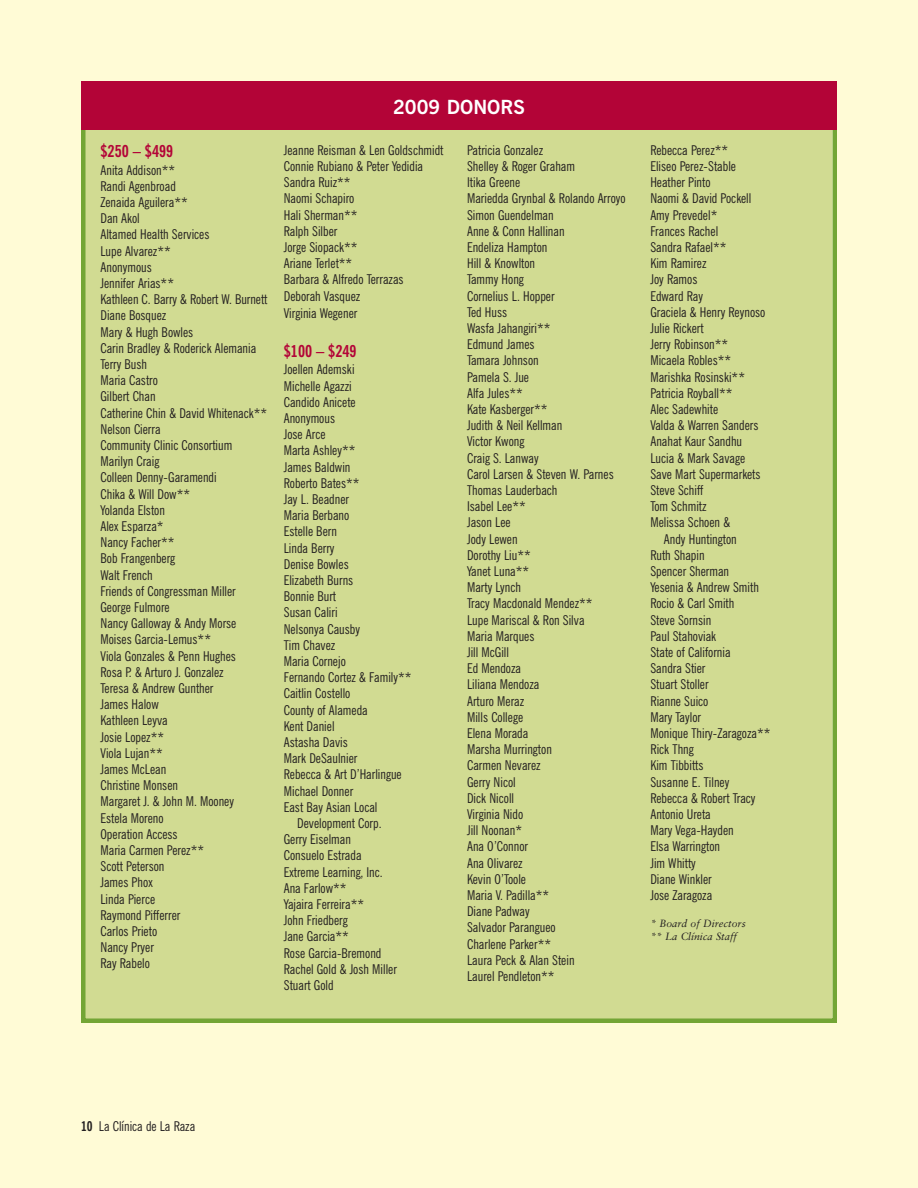
<style>
.page{position:relative;width:918px;height:1188px;background:#fffbd6}
.page>*{position:absolute;margin:0;border:0;box-sizing:border-box;transform-origin:0 0}
.t1{font:700 19.5px "News Gothic BT";color:#fff}
.t2{font:700 condensed 16.5px "News Gothic BT";color:#b30437}
.t3{font:condensed 13.5px/16.2px "News Gothic BT";color:#231f20}
.t4{font:italic 10.5px/12.6px "Sabon";color:#231f20}
.s1{font-weight:700}
</style>
<div class="page">
<div style="left:86px;top:130px;width:746px;height:888px;background:#d1db92"></div>
<div style="left:81px;top:81px;width:756px;height:49px;background:#b30437"></div>
<p class="t2" style="left:100px;top:145px;width:74px">$250 – $499</p>
<p class="t3" style="left:100px;top:163px;width:168px">Anita Addison**<br>Randi Agenbroad<br>Zenaida Aguilera**<br>Dan Akol<br>Altamed Health Services<br>Lupe Alvarez**<br>Anonymous<br>Jennifer Arias**<br>Kathleen C. Barry &amp; Robert W. Burnett<br>Diane Bosquez<br>Mary &amp; Hugh Bowles<br>Carin Bradley &amp; Roderick Alemania<br>Terry Bush<br>Maria Castro<br>Gilbert Chan<br>Catherine Chin &amp; David Whitenack**<br>Nelson Cierra<br>Community Clinic Consortium<br>Marilyn Craig<br>Colleen Denny-Garamendi<br>Chika &amp; Will Dow**<br>Yolanda Elston<br>Alex Esparza*<br>Nancy Facher**<br>Bob Frangenberg<br>Walt French<br>Friends of Congressman Miller<br>George Fulmore<br>Nancy Galloway &amp; Andy Morse<br>Moises Garcia-Lemus**<br>Viola Gonzales &amp; Penn Hughes<br>Rosa P. &amp; Arturo J. Gonzalez<br>Teresa &amp; Andrew Gunther<br>James Halow<br>Kathleen Leyva<br>Josie Lopez**<br>Viola Lujan**<br>James McLean<br>Christine Monsen<br>Margaret J. &amp; John M. Mooney<br>Estela Moreno<br>Operation Access<br>Maria Carmen Perez**<br>Scott Peterson<br>James Phox<br>Linda Pierce<br>Raymond Pifferrer<br>Carlos Prieto<br>Nancy Pryer<br>Ray Rabelo</p>
<h1 class="t1" style="left:393px;top:100px;width:133px">2009 DONORS</h1>
<p class="t3" style="left:284px;top:143px;width:161px">Jeanne Reisman &amp; Len Goldschmidt<br>Connie Rubiano &amp; Peter Yedidia<br>Sandra Ruiz**<br>Naomi Schapiro<br>Hali Sherman**<br>Ralph Silber<br>Jorge Siopack**<br>Ariane Terlet**<br>Barbara &amp; Alfredo Terrazas<br>Deborah Vasquez<br>Virginia Wegener</p>
<p class="t2" style="left:284px;top:345px;width:74px">$100 – $249</p>
<p class="t3" style="left:284px;top:362px;width:72px">Joellen Ademski</p>
<p class="t3" style="left:284px;top:379px;width:70px">Michelle Agazzi</p>
<p class="t3" style="left:284px;top:395px;width:73px">Candido Anicete</p>
<p class="t3" style="left:284px;top:411px;width:53px">Anonymous</p>
<p class="t3" style="left:284px;top:427px;width:43px">Jose Arce</p>
<p class="t3" style="left:284px;top:443px;width:73px">Marta Ashley**</p>
<p class="t3" style="left:284px;top:460px;width:68px">James Baldwin</p>
<p class="t3" style="left:284px;top:476px;width:77px">Roberto Bates**</p>
<p class="t3" style="left:284px;top:492px;width:67px">Jay L. Beadner</p>
<p class="t3" style="left:284px;top:508px;width:67px">Maria Berbano</p>
<p class="t3" style="left:284px;top:524px;width:55px">Estelle Bern</p>
<p class="t3" style="left:284px;top:541px;width:52px">Linda Berry</p>
<p class="t3" style="left:284px;top:557px;width:66px">Denise Bowles</p>
<p class="t3" style="left:284px;top:573px;width:71px">Elizabeth Burns</p>
<p class="t3" style="left:284px;top:589px;width:54px">Bonnie Burt</p>
<p class="t3" style="left:284px;top:605px;width:55px">Susan Caliri</p>
<p class="t3" style="left:284px;top:622px;width:78px">Nelsonya Causby</p>
<p class="t3" style="left:284px;top:638px;width:53px">Tim Chavez</p>
<p class="t3" style="left:284px;top:654px;width:64px">Maria Cornejo</p>
<p class="t3" style="left:284px;top:670px;width:129px">Fernando Cortez &amp; Family**</p>
<p class="t3" style="left:284px;top:686px;width:68px">Caitlin Costello</p>
<p class="t3" style="left:284px;top:703px;width:85px">County of Alameda</p>
<p class="t3" style="left:284px;top:719px;width:52px">Kent Daniel</p>
<p class="t3" style="left:284px;top:735px;width:65px">Astasha Davis</p>
<p class="t3" style="left:284px;top:751px;width:75px">Mark DeSaulnier</p>
<p class="t3" style="left:284px;top:767px;width:119px">Rebecca &amp; Art D’Harlingue</p>
<p class="t3" style="left:284px;top:784px;width:71px">Michael Donner</p>
<p class="t3" style="left:284px;top:800px;width:95px">East Bay Asian Local</p>
<p class="t3" style="left:297px;top:816px;width:86px">Development Corp.</p>
<p class="t3" style="left:284px;top:832px;width:69px">Gerry Eiselman</p>
<p class="t3" style="left:284px;top:848px;width:79px">Consuelo Estrada</p>
<p class="t3" style="left:284px;top:865px;width:100px">Extreme Learning, Inc.</p>
<p class="t3" style="left:284px;top:881px;width:64px">Ana Farlow**</p>
<p class="t3" style="left:284px;top:897px;width:82px">Yajaira Ferreira**</p>
<p class="t3" style="left:284px;top:913px;width:65px">John Friedberg</p>
<p class="t3" style="left:284px;top:929px;width:67px">Jane Garcia**</p>
<p class="t3" style="left:284px;top:946px;width:99px">Rose Garcia-Bremond</p>
<p class="t3" style="left:284px;top:962px;width:115px">Rachel Gold &amp; Josh Miller</p>
<p class="t3" style="left:284px;top:978px;width:51px">Stuart Gold</p>
<p class="t3" style="left:467px;top:143px;width:160px">Patricia Gonzalez<br>Shelley &amp; Roger Graham<br>Itika Greene<br>Mariedda Grynbal &amp; Rolando Arroyo<br>Simon Guendelman<br>Anne &amp; Conn Hallinan<br>Endeliza Hampton<br>Hill &amp; Knowlton<br>Tammy Hong<br>Cornelius L. Hopper<br>Ted Huss<br>Wasfa Jahangiri**<br>Edmund James<br>Tamara Johnson<br>Pamela S. Jue<br>Alfa Jules**<br>Kate Kasberger**<br>Judith &amp; Neil Kellman<br>Victor Kwong<br>Craig S. Lanway<br>Carol Larsen &amp; Steven W. Parnes<br>Thomas Lauderbach<br>Isabel Lee**<br>Jason Lee<br>Jody Lewen<br>Dorothy Liu**<br>Yanet Luna**<br>Marty Lynch<br>Tracy Macdonald Mendez**<br>Lupe Mariscal &amp; Ron Silva<br>Maria Marques<br>Jill McGill<br>Ed Mendoza<br>Liliana Mendoza<br>Arturo Meraz<br>Mills College<br>Elena Morada<br>Marsha Murrington<br>Carmen Nevarez<br>Gerry Nicol<br>Dick Nicoll<br>Virginia Nido<br>Jill Noonan*<br>Ana O’Connor<br>Ana Olivarez<br>Kevin O’Toole<br>Maria V. Padilla**<br>Diane Padway<br>Salvador Parangueo<br>Charlene Parker**<br>Laura Peck &amp; Alan Stein<br>Laurel Pendleton**</p>
<p class="t3" style="left:650px;top:143px;width:79px">Rebecca Perez**</p>
<p class="t3" style="left:650px;top:159px;width:87px">Eliseo Perez-Stable</p>
<p class="t3" style="left:650px;top:175px;width:62px">Heather Pinto</p>
<p class="t3" style="left:650px;top:192px;width:103px">Naomi &amp; David Pockell</p>
<p class="t3" style="left:650px;top:208px;width:69px">Amy Prevedel*</p>
<p class="t3" style="left:650px;top:224px;width:69px">Frances Rachel</p>
<p class="t3" style="left:650px;top:240px;width:78px">Sandra Rafael**</p>
<p class="t3" style="left:650px;top:256px;width:58px">Kim Ramirez</p>
<p class="t3" style="left:650px;top:273px;width:49px">Joy Ramos</p>
<p class="t3" style="left:650px;top:289px;width:54px">Edward Ray</p>
<p class="t3" style="left:650px;top:305px;width:117px">Graciela &amp; Henry Reynoso</p>
<p class="t3" style="left:650px;top:321px;width:55px">Julie Rickert</p>
<p class="t3" style="left:650px;top:337px;width:79px">Jerry Robinson**</p>
<p class="t3" style="left:650px;top:354px;width:82px">Micaela Robles**</p>
<p class="t3" style="left:650px;top:370px;width:96px">Marishka Rosinski**</p>
<p class="t3" style="left:650px;top:386px;width:84px">Patricia Royball**</p>
<p class="t3" style="left:650px;top:402px;width:69px">Alec Sadewhite</p>
<p class="t3" style="left:650px;top:418px;width:110px">Valda &amp; Warren Sanders</p>
<p class="t3" style="left:650px;top:435px;width:93px">Anahat Kaur Sandhu</p>
<p class="t3" style="left:650px;top:451px;width:96px">Lucia &amp; Mark Savage</p>
<p class="t3" style="left:650px;top:467px;width:112px">Save Mart Supermarkets</p>
<p class="t3" style="left:650px;top:483px;width:55px">Steve Schiff</p>
<p class="t3" style="left:650px;top:499px;width:58px">Tom Schmitz</p>
<p class="t3" style="left:650px;top:516px;width:81px">Melissa Schoen &amp;</p>
<p class="t3" style="left:664px;top:532px;width:74px">Andy Huntington</p>
<p class="t3" style="left:650px;top:548px;width:56px">Ruth Shapin</p>
<p class="t3" style="left:650px;top:564px;width:80px">Spencer Sherman</p>
<p class="t3" style="left:650px;top:580px;width:110px">Yesenia &amp; Andrew Smith</p>
<p class="t3" style="left:650px;top:597px;width:85px">Rocio &amp; Carl Smith</p>
<p class="t3" style="left:650px;top:613px;width:63px">Steve Sornsin</p>
<p class="t3" style="left:650px;top:629px;width:67px">Paul Stahoviak</p>
<p class="t3" style="left:650px;top:645px;width:82px">State of California</p>
<p class="t3" style="left:650px;top:661px;width:57px">Sandra Stier</p>
<p class="t3" style="left:650px;top:678px;width:60px">Stuart Stoller</p>
<p class="t3" style="left:650px;top:694px;width:60px">Rianne Suico</p>
<p class="t3" style="left:650px;top:710px;width:52px">Mary Taylor</p>
<p class="t3" style="left:650px;top:726px;width:122px">Monique Thiry-Zaragoza**</p>
<p class="t3" style="left:650px;top:742px;width:45px">Rick Thng</p>
<p class="t3" style="left:650px;top:759px;width:55px">Kim Tibbitts</p>
<p class="t3" style="left:650px;top:775px;width:81px">Susanne E. Tilney</p>
<p class="t3" style="left:650px;top:791px;width:107px">Rebecca &amp; Robert Tracy</p>
<p class="t3" style="left:650px;top:807px;width:62px">Antonio Ureta</p>
<p class="t3" style="left:650px;top:823px;width:85px">Mary Vega-Hayden</p>
<p class="t3" style="left:650px;top:840px;width:71px">Elsa Warrington</p>
<p class="t3" style="left:650px;top:856px;width:47px">Jim Whitty</p>
<p class="t3" style="left:650px;top:872px;width:63px">Diane Winkler</p>
<p class="t3" style="left:650px;top:888px;width:63px">Jose Zaragoza</p>
<p class="t4" style="left:650px;top:918px;width:97px">* Board of Directors ** La Clínica Staff</p>
<p class="t3" style="left:81px;top:1119px;width:116px"><span class="s1">10</span> La Clínica de La Raza</p>
</div>
